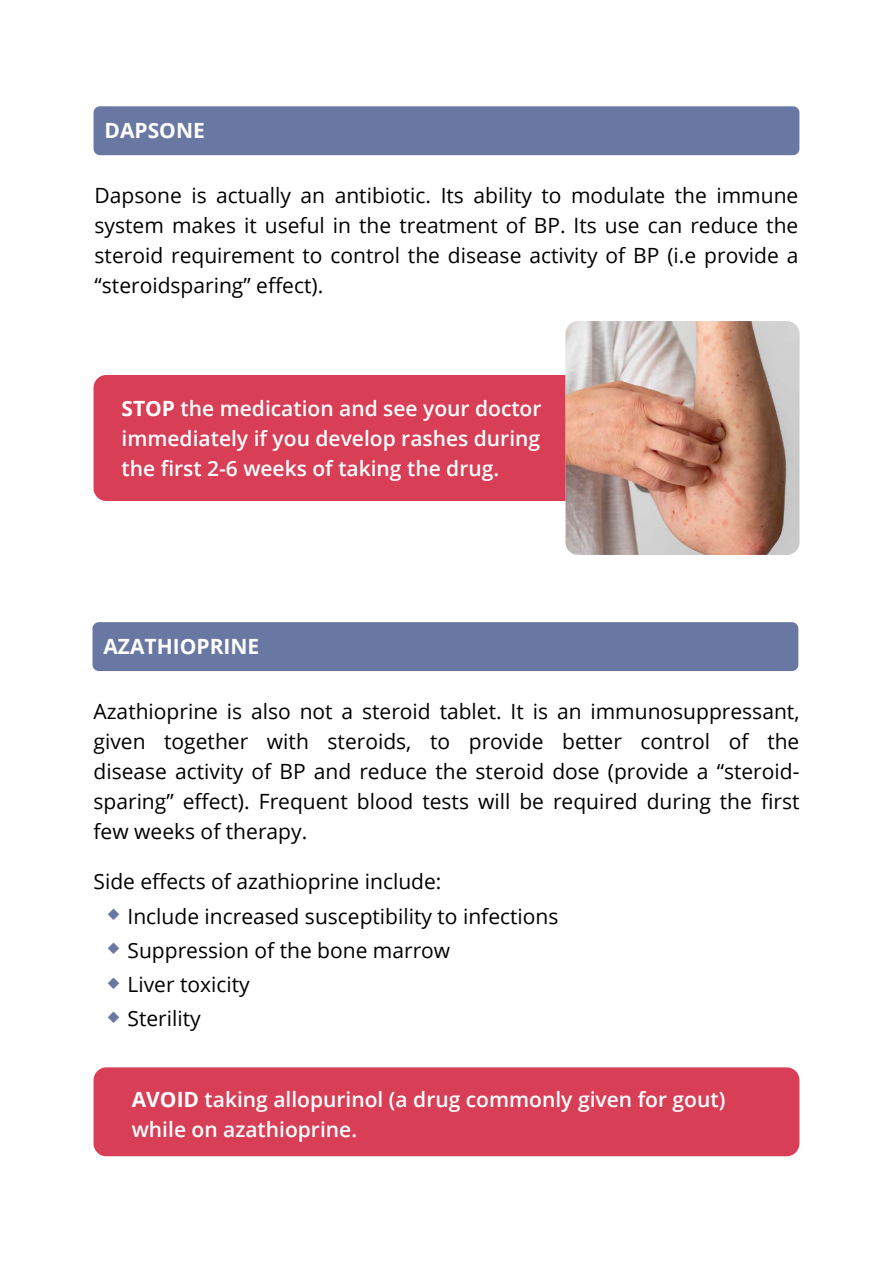
<style>
.page{position:relative;width:893px;height:1263px;background:#fff}
.page>*{position:absolute;margin:0;border:0;box-sizing:border-box;transform-origin:0 0}
.t1{font:21px/30px "Open Sans";color:#000;text-align:justify}
.t2{font:600 21px/30px "Open Sans";color:#fff;text-align:justify}
.t3{font:700 21px "Open Sans";color:#fff}
.s1{font-weight:700}
</style>
<div class="page">
<div style="left:94px;top:375px;width:507px;height:126px;background:#d83e56;border-radius:13px"></div>
<div style="left:94px;top:106px;width:705px;height:49px;background:#6977a3;border-radius:6px"></div>
<div style="left:92px;top:622px;width:706px;height:49px;background:#6977a3;border-radius:6px"></div>
<img style="left:566px;top:321px;width:233px;height:234px">
<div style="left:94px;top:1067px;width:705px;height:89px;background:#d83e56;border-radius:13px"></div>
<p class="t3" style="left:104px;top:116px;width:102px">DAPSONE</p>
<p class="t1" style="left:95px;top:180px;width:705px">Dapsone is actually an antibiotic. Its ability to modulate the immune system makes it useful in the treatment of BP. Its use can reduce the steroid requirement to control the disease activity of BP (i.e provide a “steroidsparing” effect).</p>
<p class="t2" style="left:122px;top:393px;width:421px"><span class="s1">STOP</span> the medication and see your doctor immediately if you develop rashes during the first 2-6 weeks of taking the drug.</p>
<p class="t3" style="left:103px;top:632px;width:157px">AZATHIOPRINE</p>
<p class="t1" style="left:94px;top:696px;width:707px">Azathioprine is also not a steroid tablet. It is an immunosuppressant, given together with steroids, to provide better control of the disease activity of BP and reduce the steroid dose (provide a “steroid&shy;sparing” effect). Frequent blood tests will be required during the first few weeks of therapy.</p>
<p class="t1" style="left:127px;top:864px;width:432px;line-height:34.2px;text-align:left;text-indent:-34px">Side effects of azathioprine include:<br>Include increased susceptibility to infections<br>Suppression of the bone marrow<br>Liver toxicity<br>Sterility</p>
<p class="t2" style="left:132px;top:1083px;width:595px"><span class="s1">AVOID</span> taking allopurinol (a drug commonly given for gout) while on azathioprine.</p>
</div>
